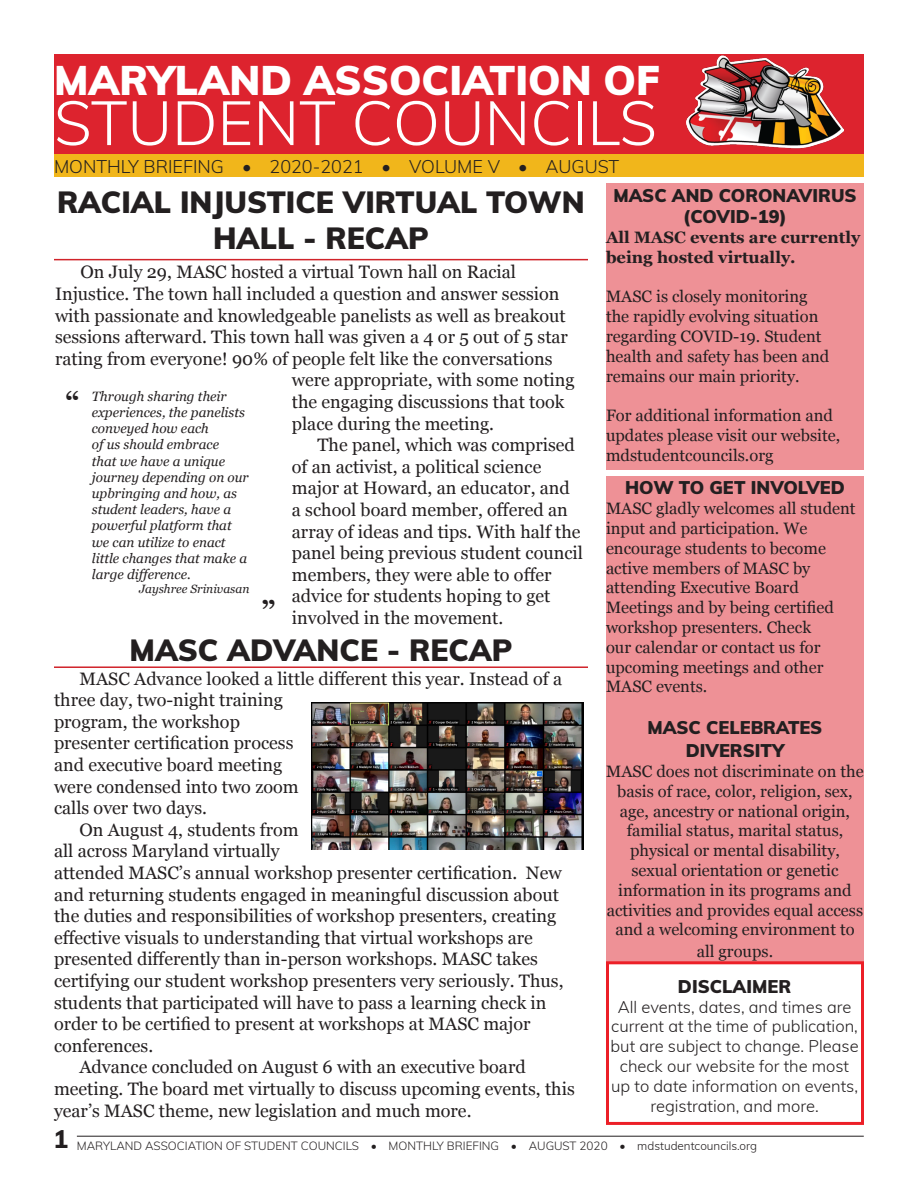
<style>
.page{position:relative;width:918px;height:1188px;background:#fff}
.page>*{position:absolute;margin:0;border:0;box-sizing:border-box;transform-origin:0 0}
.t1{font:300 61.5px "Muli";color:#fff}
.t2{font:900 40.5px "Muli";color:#fff}
.t3{font:900 30px/36px "Muli";color:#231f20;text-align:center}
.t4{font:700 27px "Georgia";color:#231f20}
.t5{font:18px/21.6px "Georgia";color:#231f20}
.t6{font:900 18px/21.6px "Muli";color:#231f20;text-align:center}
.t7{font:300 18px "Muli";color:#231f20}
.t8{font:16.5px/19.8px "Georgia";color:#231f20}
.t9{font:300 16.5px/19.8px "Muli";color:#231f20;text-align:center}
.t10{font:700 16.5px/19.8px "Georgia";color:#231f20}
.t11{font:italic 13.5px/16.2px "Georgia";color:#231f20}
.t12{font:italic 12px "Georgia";color:#231f20}
.t13{font:300 11.7px "Muli";color:#231f20}
.s1{font-weight:800;font-size:25.5px}
</style>
<div class="page">
<hr style="left:77px;top:1136px;width:787px;height:1px;background:#231f20">
<div style="left:606px;top:476px;width:258px;height:487px;background:#ee9196"></div>
<div style="left:54px;top:54px;width:810px;height:100px;background:#dd232e"></div>
<img style="left:686px;top:55px;width:158px;height:93px">
<div style="left:54px;top:154px;width:810px;height:23px;background:#f1b61b"></div>
<div style="left:606px;top:183px;width:258px;height:286px;background:#ee9196"></div>
<div style="left:606px;top:961px;width:258px;height:164px;border:3px solid #ec1f27"></div>
<hr style="left:54px;top:259px;width:534px;height:1px;background:#d1232a">
<hr style="left:54px;top:666px;width:534px;height:2px;background:#d1232a">
<img style="left:311px;top:703px;width:272px;height:146px">
<p class="t2" style="left:54px;top:50px;width:607px">MARYLAND ASSOCIATION OF</p>
<p class="t1" style="left:54px;top:78px;width:605px">STUDENT COUNCILS</p>
<p class="t7" style="left:54px;top:153px;width:567px">MONTHLY BRIEFING • 2020-2021 • VOLUME V • AUGUST</p>
<p class="t6" style="left:613px;top:184px;width:245px">MASC AND CORONAVIRUS (COVID-19)</p>
<p class="t10" style="left:606px;top:227px;width:256px">All MASC events are currently being hosted virtually.</p>
<p class="t8" style="left:606px;top:286px;width:225px">MASC is closely monitoring the rapidly evolving situation regarding COVID-19. Student health and safety has been and remains our main priority.</p>
<p class="t8" style="left:606px;top:405px;width:236px">For additional information and updates please visit our website,</p>
<p class="t8" style="left:606px;top:445px;width:169px">mdstudentcouncils.org</p>
<p class="t3" style="left:57px;top:183px;width:529px">RACIAL INJUSTICE VIRTUAL TOWN<br>HALL - RECAP</p>
<p class="t5" style="left:81px;top:261px;width:437px">On July 29, MASC hosted a virtual Town hall on Racial</p>
<p class="t5" style="left:55px;top:282px;width:506px">Injustice. The town hall included a question and answer session</p>
<p class="t5" style="left:55px;top:304px;width:512px">with passionate and knowledgeable panelists as well as breakout</p>
<p class="t5" style="left:55px;top:325px;width:514px">sessions afterward. This town hall was given a 4 or 5 out of 5 star</p>
<p class="t5" style="left:55px;top:347px;width:499px">rating from everyone! 90% of people felt like the conversations</p>
<p class="t5" style="left:292px;top:369px;width:284px">were appropriate, with some noting</p>
<p class="t5" style="left:292px;top:390px;width:274px">the engaging discussions that took</p>
<p class="t5" style="left:292px;top:412px;width:204px">place during the meeting.</p>
<p class="t5" style="left:292px;top:433px;width:293px;text-indent:26px">The panel, which was comprised of an activist, a political science major at Howard, an educator, and a school board member, offered an array of ideas and tips. With half the panel being previous student council members, they were able to offer advice for students hoping to get involved in the movement.</p>
<p class="t4" style="left:66px;top:381px;width:16px">“</p>
<p class="t11" style="left:92px;top:387px;width:159px">Through sharing their experiences, the panelists conveyed how each<br>of us should embrace<br>that we have a unique journey depending on our upbringing and how, as student leaders, have a powerful platform that we can utilize to enact little changes that make a large difference.</p>
<p class="t12" style="left:139px;top:580px;width:112px">Jayshree Srinivasan</p>
<p class="t6" style="left:625px;top:476px;width:221px">HOW TO GET INVOLVED</p>
<p class="t8" style="left:606px;top:498px;width:251px">MASC gladly welcomes all student input and participation. We encourage students to become active members of MASC by attending Executive Board<br>Meetings and by being certified workshop presenters. Check<br>our calendar or contact us for upcoming meetings and other<br>MASC events.</p>
<p class="t6" style="left:648px;top:715px;width:176px;line-height:23.4px">MASC CELEBRATES<br>DIVERSITY</p>
<p class="t8" style="left:606px;top:761px;width:259px;text-align:center">MASC does not discriminate on the basis of race, color, religion, sex, age, ancestry or national origin, familial status, marital status, physical or mental disability, sexual orientation or genetic information in its programs and activities and provides equal access and a welcoming environment to</p>
<p class="t8" style="left:697px;top:941px;width:78px">all groups.</p>
<p class="t4" style="left:261px;top:590px;width:16px">”</p>
<p class="t3" style="left:129px;top:631px;width:385px">MASC ADVANCE - RECAP</p>
<p class="t5" style="left:54px;top:667px;width:510px;text-indent:26px">MASC Advance looked a little different this year. Instead of a three day, two-night training<br>program, the workshop<br>presenter certification process<br>and executive board meeting<br>were condensed into two zoom<br>calls over two days.</p>
<p class="t5" style="left:54px;top:818px;width:511px;text-indent:26px">On August 4, students from<br>all across Maryland virtually<br>attended MASC’s annual workshop presenter certification. New and returning students engaged in meaningful discussion about the duties and responsibilities of workshop presenters, creating effective visuals to understanding that virtual workshops are presented differently than in-person workshops. MASC takes certifying our student workshop presenters very seriously. Thus, students that participated will have to pass a learning check in order to be certified to present at workshops at MASC major conferences.</p>
<p class="t5" style="left:54px;top:1056px;width:522px;text-indent:26px">Advance concluded on August 6 with an executive board meeting. The board met virtually to discuss upcoming events, this year’s MASC theme, new legislation and much more.</p>
<p class="t6" style="left:678px;top:975px;width:115px">DISCLAIMER</p>
<p class="t9" style="left:611px;top:996px;width:250px">All events, dates, and times are current at the time of publication, but are subject to change. Please check our website for the most up to date information on events, registration, and more.</p>
<p class="t13" style="left:53px;top:1137px;width:705px"><span class="s1">1</span> MARYLAND ASSOCIATION OF STUDENT COUNCILS • MONTHLY BRIEFING • AUGUST 2020 • mdstudentcouncils.org</p>
</div>
